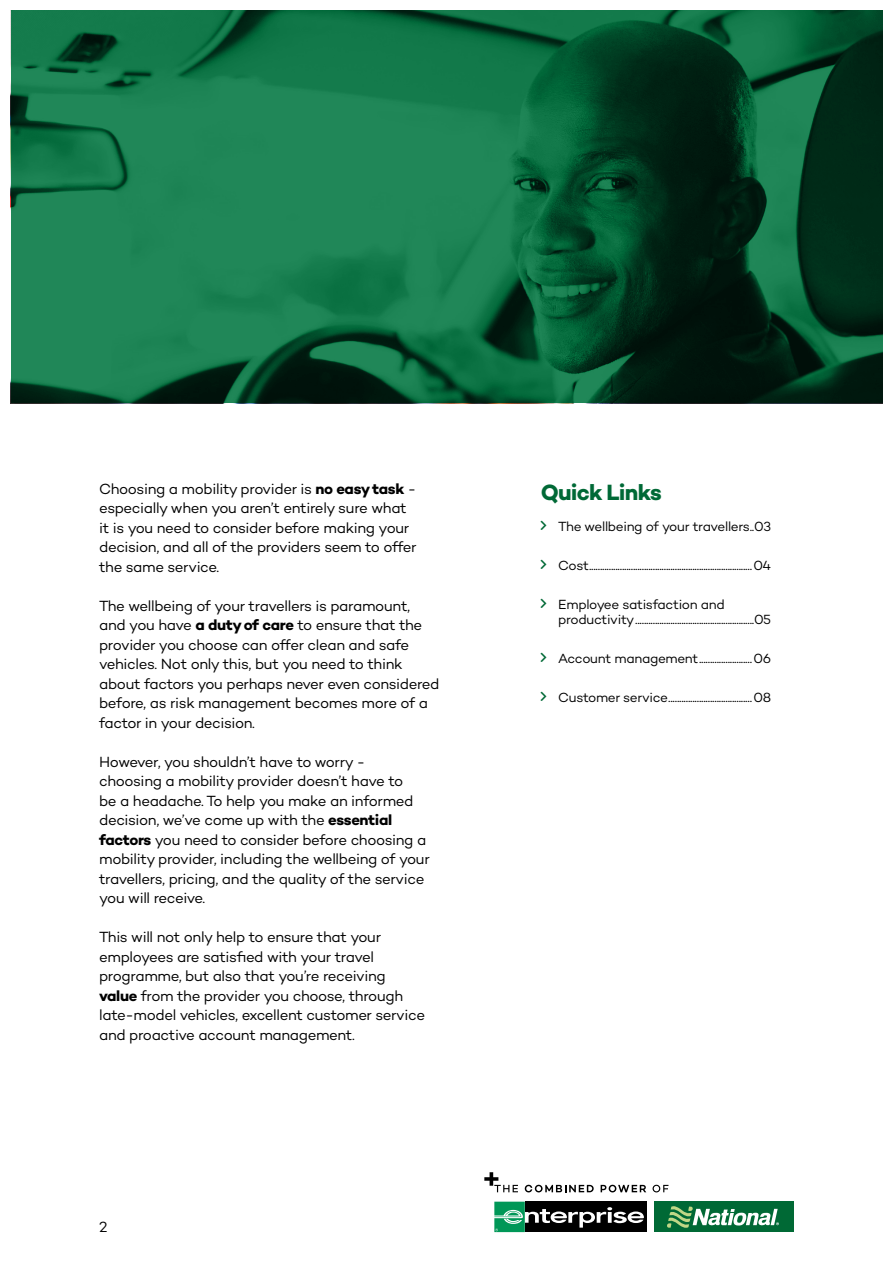
<style>
.page{position:relative;width:893px;height:1263px;background:#fff}
.page>*{position:absolute;margin:0;border:0;box-sizing:border-box;transform-origin:0 0}
.t1{font:700 22.5px "Campton";letter-spacing:-.035em;color:#006936}
.t2{font:15px/19.5px "Campton";letter-spacing:-.025em;color:#000}
.t3{font:13.5px/15px "Campton";letter-spacing:-.025em;color:#000}
.s1{font-weight:700}
</style>
<div class="page">
<div style="left:654px;top:1202px;width:140px;height:30px;background:#006935"></div>
<svg style="left:667px;top:1206px;width:112px;height:22px"></svg>
<svg style="left:494px;top:1201px;width:153px;height:32px"></svg>
<div style="left:525px;top:1202px;width:122px;height:30px;background:#000"></div>
<svg style="left:494px;top:1202px;width:150px;height:30px"></svg>
<svg style="left:525px;top:1185px;width:69px;height:7px"></svg>
<svg style="left:601px;top:1185px;width:45px;height:7px"></svg>
<svg style="left:653px;top:1185px;width:15px;height:7px"></svg>
<svg style="left:484px;top:1172px;width:34px;height:20px"></svg>
<svg style="left:11px;top:11px;width:871px;height:392px;background:#0f613c"></svg>
<p class="t2" style="left:99px;top:479px;width:319px">Choosing a mobility provider is <span class="s1">no easy task</span> - especially when you aren’t entirely sure what it is you need to consider before making your decision, and all of the providers seem to offer the same service.</p>
<p class="t2" style="left:99px;top:596px;width:342px">The wellbeing of your travellers is paramount, and you have <span class="s1">a duty of care</span> to ensure that the provider you choose can offer clean and safe vehicles. Not only this, but you need to think about factors you perhaps never even considered before, as risk management becomes more of a factor in your decision.</p>
<p class="t2" style="left:99px;top:752px;width:332px">However, you shouldn’t have to worry - choosing a mobility provider doesn’t have to<br>be a headache. To help you make an informed decision, we’ve come up with the <span class="s1">essential factors</span> you need to consider before choosing a mobility provider, including the wellbeing of your travellers, pricing, and the quality of the service you will receive.</p>
<p class="t2" style="left:99px;top:927px;width:327px">This will not only help to ensure that your employees are satisfied with your travel programme, but also that you’re receiving <span class="s1">value</span> from the provider you choose, through late-model vehicles, excellent customer service and proactive account management.</p>
<p class="t2" style="left:99px;top:1216px;width:10px">2</p>
<h1 class="t1" style="left:541px;top:478px;width:123px">Quick Links</h1>
<p class="t3" style="left:558px;top:519px;width:215px">The wellbeing of your travellers..03</p>
<p class="t3" style="left:558px;top:558px;width:215px">Cost..........................................................................04</p>
<p class="t3" style="left:558px;top:597px;width:215px">Employee satisfaction and productivity......................................................05</p>
<p class="t3" style="left:558px;top:651px;width:215px">Account management........................06</p>
<p class="t3" style="left:558px;top:690px;width:215px">Customer service......................................08</p>
</div>
